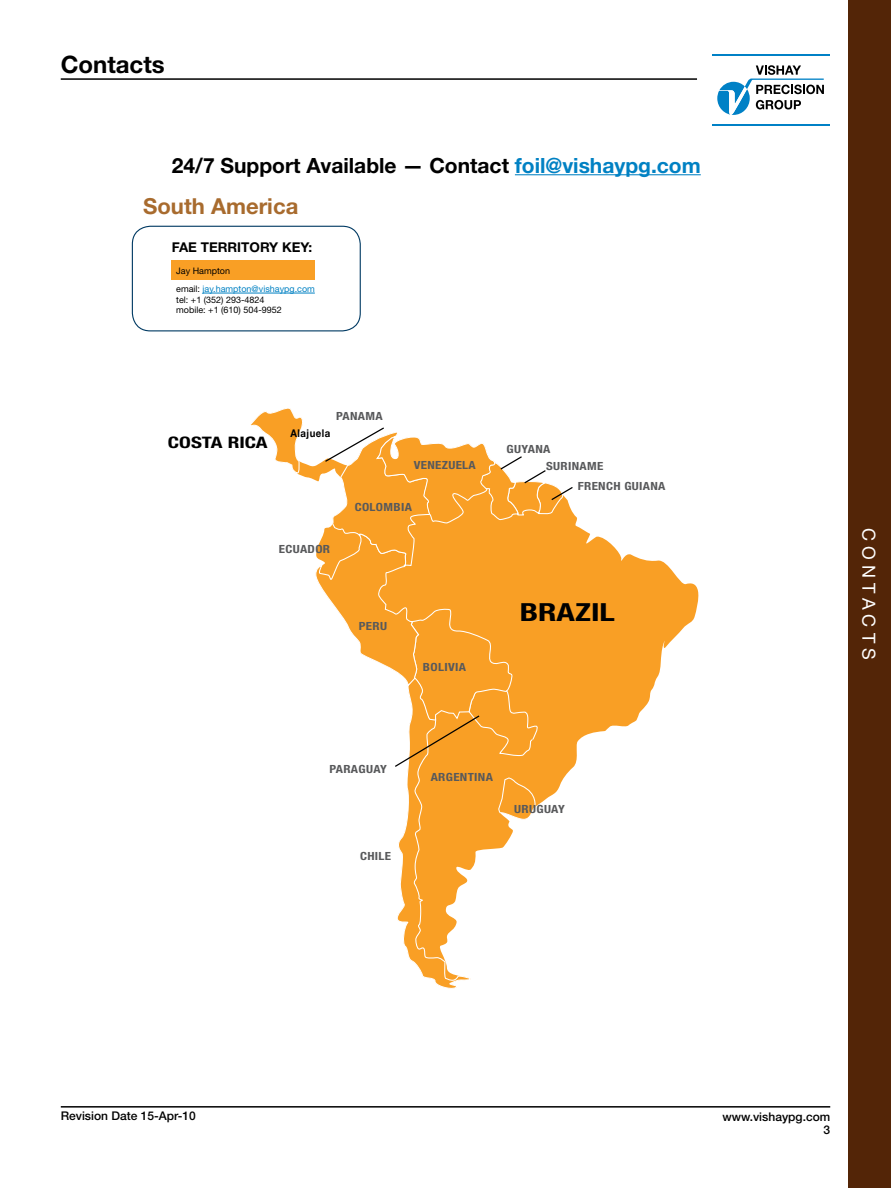
<style>
.page{position:relative;width:891px;height:1188px;background:#fff}
.page>*{position:absolute;margin:0;border:0;box-sizing:border-box;transform-origin:0 0}
.t1{font:700 condensed 24.9px "Helvetica Neue LT Std";color:#000;scale:1.33 1}
.t2{font:700 24px "Helvetica Neue LT Std";color:#000}
.t3{font:700 22.05px "Helvetica Neue LT Std";color:#a86b2e}
.t4{font:700 21px "Helvetica Neue LT Std";color:#000}
.t5{font:18px "Helvetica Neue LT Std";color:#fff}
.t6{font:700 condensed 15.9px "Helvetica Neue LT Std";color:#000;scale:1.33 1}
.t7{font:700 13.5px "Helvetica Neue LT Std";color:#000}
.t8{font:500 12px/13.5px "Helvetica Neue LT Std";color:#000;text-align:right}
.t9{font:700 condensed 11.25px "Helvetica Neue LT Std";letter-spacing:.025em;color:#58595b;scale:1.16 1}
.t10{font:700 10.65px "Helvetica Neue LT Std";letter-spacing:.05em;color:#000;scale:.9 1}
.t11{font:9px/10.5px "Helvetica Neue LT Std";color:#000}
.t12{font:9px/18.3px "Helvetica Neue LT Std";color:#0081c3}
.s1{color:#0081c3}
.s2{color:#000}
</style>
<div class="page">
<hr style="left:61px;top:78px;width:636px;height:2px;background:#000">
<svg style="left:717px;top:65px;width:107px;height:50px"></svg>
<hr style="left:712px;top:54px;width:118px;height:2px;background:#0081c6">
<hr style="left:712px;top:124px;width:118px;height:2px;background:#0081c6">
<hr style="left:61px;top:1106px;width:769px;height:2px;background:#000">
<svg style="left:306px;top:464px;width:393px;height:303px"></svg>
<svg style="left:250px;top:408px;width:56px;height:70px"></svg>
<svg style="left:315px;top:427px;width:259px;height:562px"></svg>
<div style="left:132px;top:226px;width:229px;height:105px;border:1px solid #003a63;border-radius:18px"></div>
<div style="left:172px;top:260px;width:143px;height:20px;background:#f99f25"></div>
<hr style="left:203px;top:293px;width:112px;height:1px;background:#0081c3">
<hr style="left:515px;top:174px;width:186px;height:1px;background:#0081c3">
<div style="left:849px;top:0;width:42px;height:1188px;background:#532507"></div>
<h2 class="t2" style="left:61px;top:50px;width:106px">Contacts</h2>
<h3 class="t4" style="left:172px;top:152px;width:530px">24/7 Support Available — Contact <span class="s1">foil@vishaypg.com</span></h3>
<h3 class="t3" style="left:143px;top:192px;width:157px">South America</h3>
<p class="t7" style="left:172px;top:239px;width:142px">FAE TERRITORY KEY:</p>
<p class="t12" style="left:176px;top:261px;width:140px"><span class="s2">Jay Hampton<br>email:</span> jay.hampton@vishaypg.com</p>
<p class="t11" style="left:176px;top:294px;width:107px">tel: +1 (352) 293-4824 mobile: +1 (610) 504-9952</p>
<h3 class="t6" style="left:168px;top:433px;width:76px">COSTA RICA</h3>
<p class="t9" style="left:336px;top:409px;width:42px">PANAMA</p>
<p class="t10" style="left:290px;top:427px;width:46px">Alajuela</p>
<p class="t9" style="left:414px;top:458px;width:55px">VENEZUELA</p>
<p class="t9" style="left:279px;top:542px;width:46px">ECUADOR</p>
<p class="t9" style="left:355px;top:500px;width:51px">COLOMBIA</p>
<p class="t9" style="left:359px;top:619px;width:26px">PERU</p>
<p class="t9" style="left:423px;top:660px;width:39px">BOLIVIA</p>
<p class="t9" style="left:507px;top:443px;width:39px">GUYANA</p>
<p class="t9" style="left:546px;top:459px;width:51px">SURINAME</p>
<p class="t9" style="left:578px;top:479px;width:77px">FRENCH GUIANA</p>
<h1 class="t1" style="left:520px;top:597px;width:73px">BRAZIL</h1>
<p class="t9" style="left:329px;top:762px;width:51px">PARAGUAY</p>
<p class="t9" style="left:360px;top:850px;width:28px">CHILE</p>
<p class="t9" style="left:431px;top:770px;width:55px">ARGENTINA</p>
<p class="t9" style="left:514px;top:802px;width:45px">URUGUAY</p>
<h3 class="t5" style="left:880px;top:528px;width:132px;rotate:90deg">contacts</h3>
<p class="t8" style="left:61px;top:1109px;width:136px">Revision Date 15-Apr-10</p>
<p class="t8" style="left:722px;top:1109px;width:109px">www.vishaypg.com<br>3</p>
</div>
